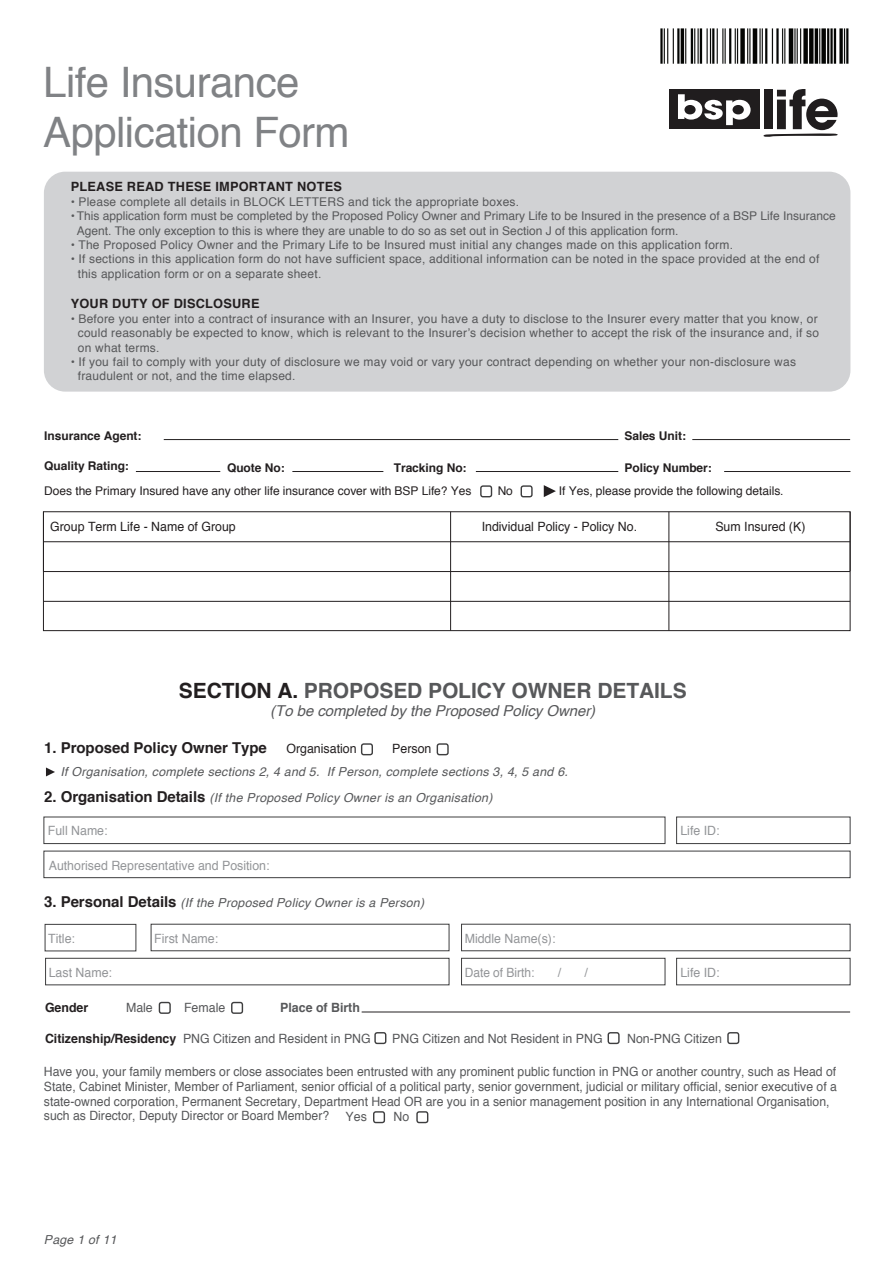
<style>
.page{position:relative;width:893px;height:1263px;background:#fff}
.page>*{position:absolute;margin:0;border:0;box-sizing:border-box;transform-origin:0 0}
.t1{font:42px/50.4px "Helvetica";letter-spacing:-.015em;color:#808285}
.t2{font:700 21px "Helvetica";letter-spacing:-.005em;color:#57585a}
.t3{font:italic 15px "Helvetica";letter-spacing:-.005em;color:#57585a}
.t4{font:700 15px "Helvetica";letter-spacing:-.005em;color:#231f20}
.t5{font:12.75px/14.9px "Helvetica";color:#57585a;scale:.96 1}
.t6{font:12.75px "Helvetica";color:#939598}
.t7{font:12.75px "Helvetica";color:#57585a}
.t8{font:12.75px "Helvetica";color:#231f20}
.t9{font:700 12.75px "Helvetica";letter-spacing:.02em;color:#231f20}
.t10{font:700 12.75px "Helvetica";color:#231f20}
.t11{font:12.75px "Helvetica";color:#939598;scale:.94 1}
.t12{font:700 12.75px "Helvetica";color:#57585a}
.t13{font:italic 12.3px "Helvetica";letter-spacing:.02em;color:#57585a}
.t14{font:12px/14.4px "Helvetica";letter-spacing:.02em;color:#57585a}
.t15{font:12px "Helvetica";color:#57585a}
.t16{font:12px "Helvetica";letter-spacing:-.005em;color:#231f20}
.t17{font:700 12px "Helvetica";letter-spacing:-.005em;color:#231f20}
.s1{color:#231f20}
.s2{font-weight:700;font-style:normal;font-size:15px;color:#231f20}
</style>
<div class="page">
<hr style="left:43px;top:571px;width:807px;height:1px;background:#231f20">
<div style="left:43px;top:511px;width:807px;height:120px;border:1px solid #231f20"></div>
<div style="left:44px;top:172px;width:806px;height:220px;background:#d1d2d4;border-radius:21px"></div>
<div style="left:45px;top:924px;width:91px;height:27px;border:1px solid #3e3e3f"></div>
<div style="left:151px;top:924px;width:298px;height:27px;border:1px solid #3e3e3f"></div>
<div style="left:669px;top:90px;width:91px;height:39px;background:#201d1e"></div>
<svg style="left:678px;top:94px;width:73px;height:31px"></svg>
<svg style="left:763px;top:89px;width:75px;height:48px"></svg>
<div style="left:231px;top:1002px;width:12px;height:12px;border:1px solid #3e3e3f;border-radius:2px"></div>
<div style="left:461px;top:924px;width:389px;height:27px;border:1px solid #3e3e3f"></div>
<div style="left:461px;top:958px;width:204px;height:27px;border:1px solid #3e3e3f"></div>
<div style="left:676px;top:958px;width:174px;height:27px;border:1px solid #3e3e3f"></div>
<div style="left:45px;top:958px;width:404px;height:27px;border:1px solid #3e3e3f"></div>
<div style="left:159px;top:1002px;width:12px;height:12px;border:1px solid #3e3e3f;border-radius:2px"></div>
<div style="left:437px;top:743px;width:12px;height:12px;border:1px solid #3e3e3f;border-radius:2px"></div>
<div style="left:480px;top:485px;width:12px;height:12px;border:1px solid #3e3e3f;border-radius:2px"></div>
<div style="left:521px;top:485px;width:12px;height:12px;border:1px solid #3e3e3f;border-radius:2px"></div>
<div style="left:361px;top:743px;width:12px;height:12px;border:1px solid #3e3e3f;border-radius:2px"></div>
<svg style="left:46px;top:767px;width:9px;height:9px"></svg>
<hr style="left:164px;top:439px;width:454px;height:1px;background:#231f20">
<hr style="left:692px;top:439px;width:158px;height:1px;background:#231f20">
<hr style="left:136px;top:471px;width:84px;height:1px;background:#231f20">
<hr style="left:292px;top:471px;width:91px;height:1px;background:#231f20">
<hr style="left:724px;top:471px;width:126px;height:1px;background:#231f20">
<hr style="left:476px;top:471px;width:142px;height:1px;background:#231f20">
<hr style="left:362px;top:1011px;width:488px;height:1px;background:#231f20">
<div style="left:416px;top:1111px;width:12px;height:12px;border:1px solid #3e3e3f;border-radius:2px"></div>
<div style="left:373px;top:1111px;width:12px;height:12px;border:1px solid #3e3e3f;border-radius:2px"></div>
<img style="left:660px;top:28px;width:189px;height:36px">
<div style="left:44px;top:817px;width:621px;height:27px;border:1px solid #3e3e3f"></div>
<div style="left:676px;top:817px;width:174px;height:27px;border:1px solid #3e3e3f"></div>
<div style="left:44px;top:851px;width:806px;height:27px;border:1px solid #3e3e3f"></div>
<div style="left:374px;top:1032px;width:12px;height:12px;border:1px solid #3e3e3f;border-radius:2px"></div>
<div style="left:608px;top:1032px;width:12px;height:12px;border:1px solid #3e3e3f;border-radius:2px"></div>
<div style="left:727px;top:1032px;width:12px;height:12px;border:1px solid #3e3e3f;border-radius:2px"></div>
<svg style="left:544px;top:485px;width:12px;height:12px"></svg>
<hr style="left:43px;top:541px;width:807px;height:1px;background:#231f20">
<hr style="left:43px;top:601px;width:807px;height:1px;background:#231f20">
<hr style="left:850px;top:512px;width:1px;height:59px;background:#231f20">
<hr style="left:43px;top:512px;width:1px;height:60px;background:#231f20">
<hr style="left:450px;top:512px;width:1px;height:119px;background:#231f20">
<hr style="left:669px;top:512px;width:1px;height:119px;background:#231f20">
<h1 class="t1" style="left:43px;top:58px;width:308px">Life Insurance<br>Application Form</h1>
<p class="t9" style="left:71px;top:177px;width:273px">PLEASE READ THESE IMPORTANT NOTES</p>
<p class="t14" style="left:71px;top:195px;width:450px">• Please complete all details in BLOCK LETTERS and tick the appropriate boxes.</p>
<p class="t15" style="left:71px;top:207px;width:767px">• This application form must be completed by the Proposed Policy Owner and Primary Life to be Insured in the presence of a BSP Life Insurance</p>
<p class="t14" style="left:71px;top:238px;width:664px">• The Proposed Policy Owner and the Primary Life to be Insured must initial any changes made on this application form.</p>
<p class="t14" style="left:78px;top:252px;width:743px;text-indent:-7px">• If sections in this application form do not have sufficient space, additional information can be noted in the space provided at the end of this application form or on a separate sheet.</p>
<p class="t9" style="left:71px;top:294px;width:190px">YOUR DUTY OF DISCLOSURE</p>
<p class="t14" style="left:78px;top:312px;width:743px;text-align:justify;text-indent:-7px">• Before you enter into a contract of insurance with an Insurer, you have a duty to disclose to the Insurer every matter that you know, or could reasonably be expected to know, which is relevant to the Insurer’s decision whether to accept the risk of the insurance and, if so on what terms.</p>
<p class="t14" style="left:78px;top:355px;width:720px;text-indent:-7px">• If you fail to comply with your duty of disclosure we may void or vary your contract depending on whether your non-disclosure was fraudulent or not, and the time elapsed.</p>
<p class="t15" style="left:77px;top:221px;width:603px">Agent. The only exception to this is where they are unable to do so as set out in Section J of this application form.</p>
<p class="t17" style="left:44px;top:426px;width:99px">Insurance Agent:</p>
<p class="t17" style="left:624px;top:426px;width:63px">Sales Unit:</p>
<p class="t17" style="left:44px;top:456px;width:86px">Quality Rating:</p>
<p class="t17" style="left:227px;top:458px;width:59px">Quote No:</p>
<p class="t17" style="left:394px;top:458px;width:74px">Tracking No:</p>
<p class="t17" style="left:624px;top:458px;width:89px">Policy Number:</p>
<p class="t16" style="left:44px;top:482px;width:429px">Does the Primary Insured have any other life insurance cover with BSP Life? Yes</p>
<p class="t16" style="left:498px;top:482px;width:17px">No</p>
<p class="t16" style="left:559px;top:482px;width:226px">If Yes, please provide the following details.</p>
<p class="t8" style="left:50px;top:517px;width:187px">Group Term Life - Name of Group</p>
<p class="t8" style="left:482px;top:517px;width:157px">Individual Policy - Policy No.</p>
<p class="t8" style="left:715px;top:517px;width:92px">Sum Insured (K)</p>
<h2 class="t2" style="left:179px;top:674px;width:509px"><span class="s1">SECTION A.</span> PROPOSED POLICY OWNER DETAILS</h2>
<p class="t3" style="left:270px;top:699px;width:326px">(To be completed by the Proposed Policy Owner)</p>
<p class="t4" style="left:44px;top:736px;width:224px">1. Proposed Policy Owner Type</p>
<p class="t8" style="left:286px;top:739px;width:72px">Organisation</p>
<p class="t8" style="left:392px;top:739px;width:41px">Person</p>
<p class="t13" style="left:61px;top:762px;width:509px">If Organisation, complete sections 2, 4 and 5. If Person, complete sections 3, 4, 5 and 6.</p>
<p class="t13" style="left:44px;top:788px;width:450px"><span class="s2">2. Organisation Details</span> (If the Proposed Policy Owner is an Organisation)</p>
<p class="t6" style="left:48px;top:821px;width:61px">Full Name:</p>
<p class="t6" style="left:49px;top:855px;width:222px">Authorised Representative and Position:</p>
<p class="t13" style="left:44px;top:893px;width:381px"><span class="s2">3. Personal Details</span> (If the Proposed Policy Owner is a Person)</p>
<p class="t6" style="left:680px;top:821px;width:41px">Life ID:</p>
<p class="t6" style="left:48px;top:928px;width:28px">Title:</p>
<p class="t6" style="left:154px;top:928px;width:65px">First Name:</p>
<p class="t6" style="left:465px;top:928px;width:92px">Middle Name(s):</p>
<p class="t11" style="left:465px;top:962px;width:76px">Date of Birth:</p>
<p class="t11" style="left:558px;top:962px;width:5px">/</p>
<p class="t11" style="left:584px;top:962px;width:5px">/</p>
<p class="t9" style="left:45px;top:997px;width:45px">Gender</p>
<p class="t10" style="left:45px;top:1029px;width:133px">Citizenship/Residency</p>
<p class="t6" style="left:680px;top:962px;width:41px">Life ID:</p>
<p class="t6" style="left:49px;top:962px;width:65px">Last Name:</p>
<p class="t12" style="left:280px;top:997px;width:81px">Place of Birth</p>
<p class="t7" style="left:126px;top:998px;width:28px">Male</p>
<p class="t7" style="left:184px;top:998px;width:43px">Female</p>
<p class="t7" style="left:183px;top:1029px;width:189px">PNG Citizen and Resident in PNG</p>
<p class="t7" style="left:392px;top:1029px;width:212px">PNG Citizen and Not Resident in PNG</p>
<p class="t7" style="left:627px;top:1029px;width:96px">Non-PNG Citizen</p>
<p class="t5" style="left:44px;top:1064px;width:828px">Have you, your family members or close associates been entrusted with any prominent public function in PNG or another country, such as Head of State, Cabinet Minister, Member of Parliament, senior official of a political party, senior government, judicial or military official, senior executive of a state-owned corporation, Permanent Secretary, Department Head OR are you in a senior management position in any International Organisation, such as Director, Deputy Director or Board Member?</p>
<p class="t7" style="left:346px;top:1107px;width:23px">Yes</p>
<p class="t7" style="left:394px;top:1107px;width:17px">No</p>
<p class="t13" style="left:44px;top:1230px;width:74px">Page 1 of 11</p>
</div>
